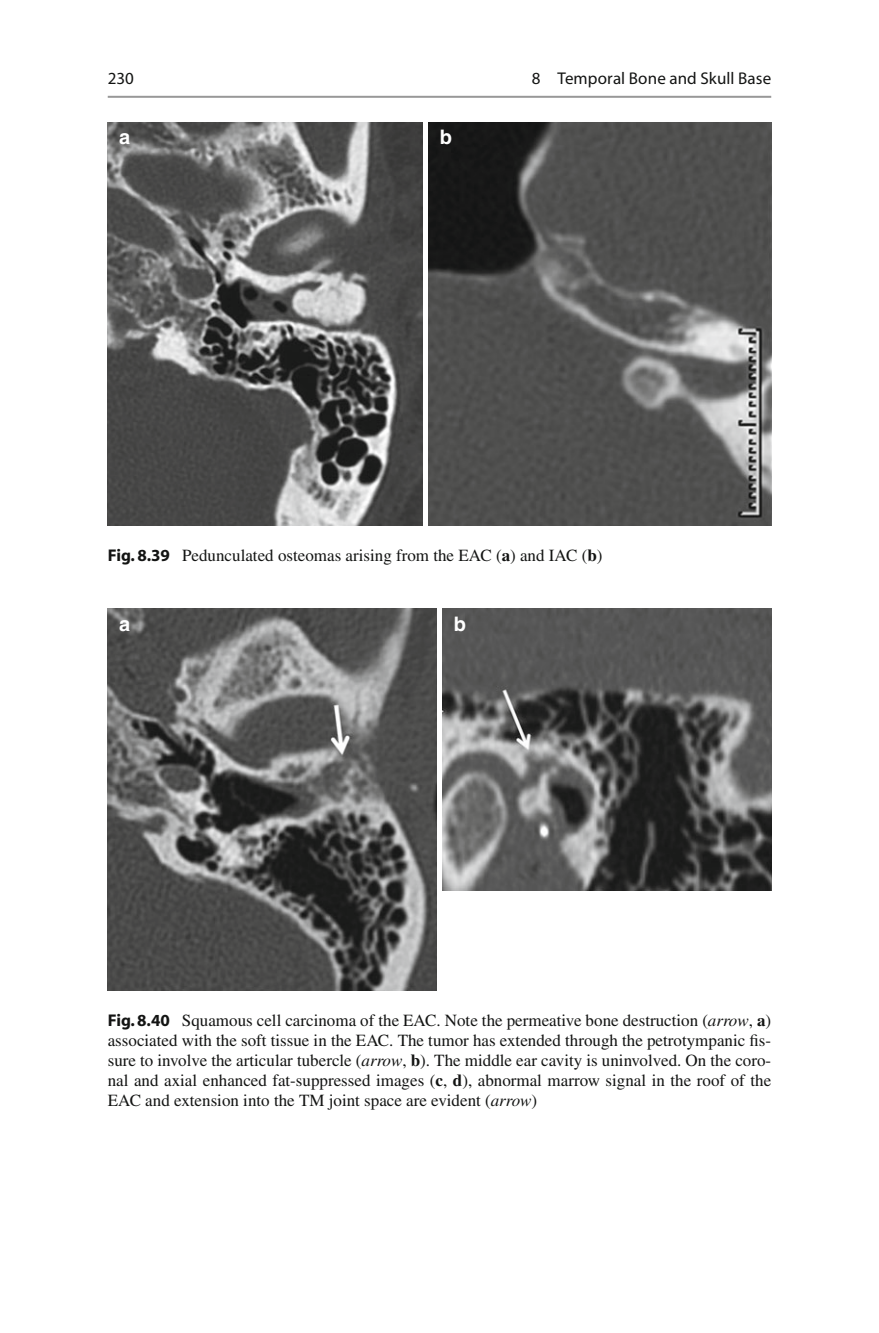
<style>
.page{position:relative;width:879px;height:1333px;background:#fff}
.page>*{position:absolute;margin:0;border:0;box-sizing:border-box;transform-origin:0 0}
.t1{font:700 20px "Helvetica";color:#fff}
.t2{font:17px/20px "Times";color:#131413;text-align:justify}
.t3{font:17px "Myriad";letter-spacing:.01em;color:#131413}
.s1{font-family:"Myriad";font-weight:700}
.s2{font-weight:700}
.s3{font-style:italic}
</style>
<div class="page">
<img style="left:108px;top:122px;width:315px;height:403px">
<img style="left:429px;top:122px;width:342px;height:403px">
<img style="left:108px;top:608px;width:329px;height:382px">
<img style="left:442px;top:608px;width:329px;height:282px">
<hr style="left:108px;top:96px;width:663px;height:2px;background:#989898">
<p class="t3" style="left:108px;top:72px;width:28px">230</p>
<p class="t1" style="left:119px;top:130px;width:13px">a</p>
<p class="t1" style="left:440px;top:130px;width:14px">b</p>
<p class="t3" style="left:532px;top:72px;width:241px">8 Temporal Bone and Skull Base</p>
<p class="t2" style="left:108px;top:547px;width:496px"><span class="s1">Fig. 8.39</span> Pedunculated osteomas arising from the EAC ( <span class="s2">a</span> ) and IAC ( <span class="s2">b</span> )</p>
<p class="t1" style="left:119px;top:616px;width:13px">a</p>
<p class="t1" style="left:454px;top:616px;width:14px">b</p>
<p class="t2" style="left:108px;top:1012px;width:665px"><span class="s1">Fig. 8.40</span> Squamous cell carcinoma of the EAC. Note the permeative bone destruction ( <span class="s3">arrow</span> , <span class="s2">a</span> ) associated with the soft tissue in the EAC. The tumor has extended through the petrotympanic fis&shy;sure to involve the articular tubercle ( <span class="s3">arrow</span> , <span class="s2">b</span> ). The middle ear cavity is uninvolved. On the coro&shy;nal and axial enhanced fat-suppressed images ( <span class="s2">c</span> , <span class="s2">d</span> ), abnormal marrow signal in the roof of the EAC and extension into the TM joint space are evident ( <span class="s3">arrow</span> )</p>
</div>
